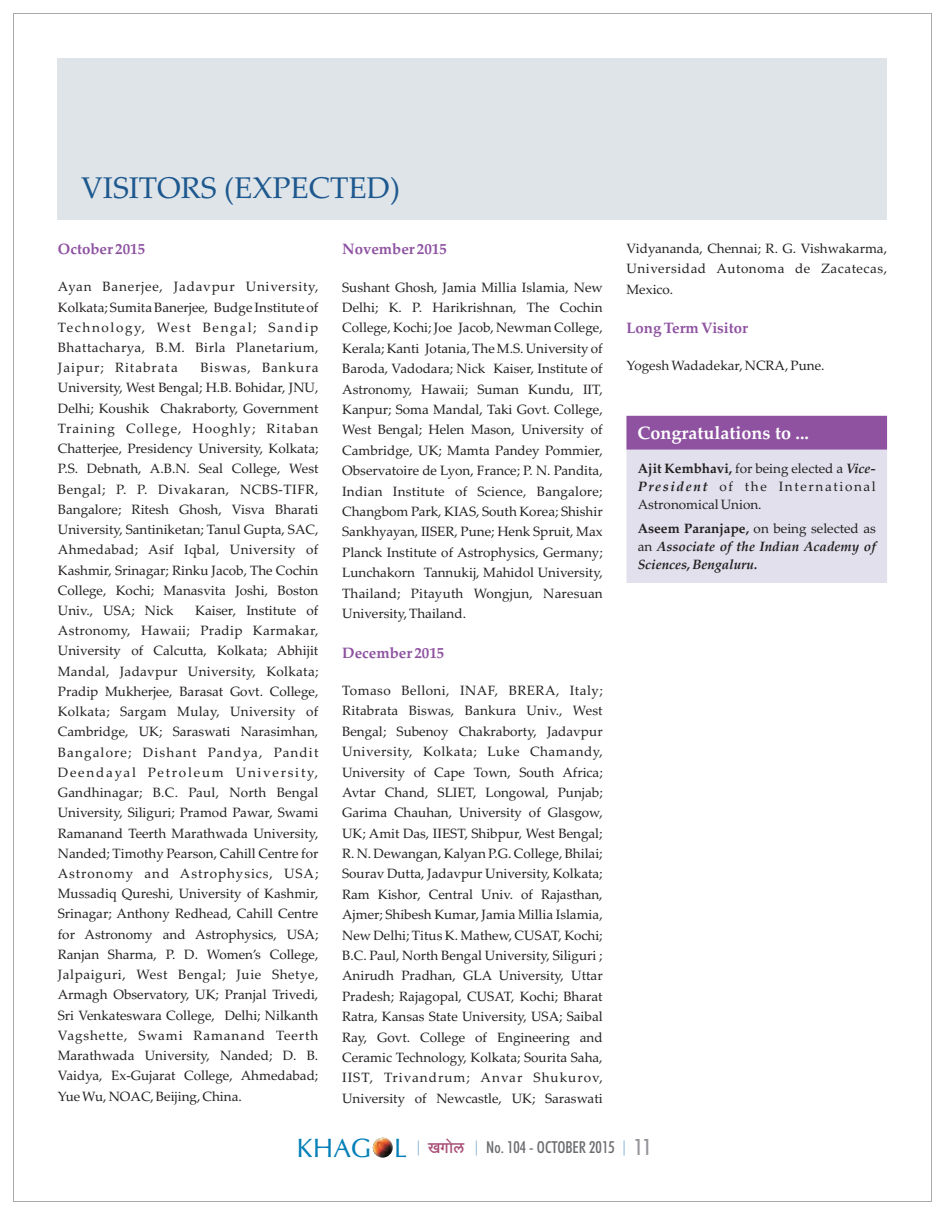
<style>
.page{position:relative;width:945px;height:1215px;background:#fff}
.page>*{position:absolute;margin:0;border:0;box-sizing:border-box;transform-origin:0 0}
.t1{font:30px "Palatino Linotype";color:#1d588e}
.t2{font:700 18px "Palatino Linotype";color:#fff}
.t3{font:500 condensed 16.5px "Futura BT";color:#6c6d70}
.t4{font:700 15px "Palatino Linotype";color:#8e52a1}
.t5{font:13.5px/20.2px "Palatino Linotype";color:#231f20;text-align:justify}
.t6{font:italic 700 13.5px/18.1px "Palatino Linotype";color:#231f20;text-align:justify}
.s1{font-weight:700}
.s2{font-weight:700;font-style:italic}
.s3{font-style:normal}
.s4{font-weight:400;font-style:normal}
.s5{font-family:"CG Omega";font-weight:400;font-stretch:normal;font-size:26.55px;color:#037fb7}
.s6{font-size:15px;color:#89b1d5}
.s7{font-family:"SHREE DEV";font-weight:400;font-stretch:normal;font-size:19.5px;color:#a64c74}
.s8{font-size:22.5px;color:#939598}
</style>
<div class="page">
<div style="left:58px;top:58px;width:829px;height:162px;background:#dfe4e9"></div>
<svg style="left:627px;top:416px;width:260px;height:167px;background:#d0c3dc"></svg>
<img style="left:373px;top:1138px;width:20px;height:20px;border-radius:50%">
<h1 class="t1" style="left:81px;top:176px;width:320px">VISITORS (EXPECTED)</h1>
<p class="t4" style="left:58px;top:243px;width:89px">October 2015</p>
<p class="t5" style="left:58px;top:278px;width:262px">Ayan Banerjee, Jadavpur University, Kolkata; Sumita Banerjee, Budge Institute of Technology, West Bengal; Sandip Bhattacharya, B.M. Birla Planetarium, Jaipur; Ritabrata</p>
<p class="t5" style="left:58px;top:359px;width:262px;text-indent:142px">Biswas, Bankura University, West Bengal; H.B. Bohidar, JNU, Delhi; Koushik Chakraborty, Government Training College, Hooghly; Ritaban Chatterjee, Presidency University, Kolkata; P.S. Debnath, A.B.N. Seal College, West Bengal; P. P. Divakaran, NCBS-TIFR, Bangalore; Ritesh Ghosh, Visva Bharati University, Santiniketan; Tanul Gupta, SAC, Ahmedabad; Asif Iqbal, University of Kashmir, Srinagar; Rinku Jacob, The Cochin College, Kochi; Manasvita Joshi, Boston Univ., USA; Nick</p>
<p class="t5" style="left:58px;top:602px;width:262px;text-indent:137px">Kaiser, Institute of Astronomy, Hawaii; Pradip Karmakar, University of Calcutta, Kolkata; Abhijit Mandal, Jadavpur University, Kolkata; Pradip Mukherjee, Barasat Govt. College, Kolkata; Sargam Mulay, University of Cambridge, UK; Saraswati Narasimhan, Bangalore; Dishant Pandya, Pandit Deendayal Petroleum University, Gandhinagar; B.C. Paul, North Bengal University, Siliguri; Pramod Pawar, Swami Ramanand Teerth Marathwada University, Nanded; Timothy Pearson, Cahill Centre for Astronomy and Astrophysics, USA; Mussadiq Qureshi, University of Kashmir, Srinagar; Anthony Redhead, Cahill Centre for Astronomy and Astrophysics, USA; Ranjan Sharma, P. D. Women’s College, Jalpaiguri, West Bengal; Juie Shetye, Armagh Observatory, UK; Pranjal Trivedi, Sri Venkateswara College, Delhi; Nilkanth Vagshette, Swami Ramanand Teerth Marathwada University, Nanded; D. B.<br>Vaidya, Ex-Gujarat College, Ahmedabad; Yue Wu, NOAC, Beijing, China.</p>
<p class="t4" style="left:342px;top:243px;width:106px">November 2015</p>
<p class="t5" style="left:342px;top:278px;width:262px">Sushant Ghosh, Jamia Millia Islamia, New Delhi; K. P. Harikrishnan, The Cochin College, Kochi; Joe Jacob, Newman College, Kerala; Kanti Jotania, The M.S. University of Baroda, Vadodara; Nick Kaiser, Institute of Astronomy, Hawaii; Suman Kundu, IIT, Kanpur; Soma Mandal, Taki Govt. College, West Bengal; Helen Mason, University of Cambridge, UK; Mamta Pandey Pommier, Observatoire de Lyon, France; P. N. Pandita, Indian Institute of Science, Bangalore; Changbom Park, KIAS, South Korea; Shishir Sankhyayan, IISER, Pune; Henk Spruit, Max Planck Institute of Astrophysics, Germany; Lunchakorn Tannukij, Mahidol University, Thailand; Pitayuth Wongjun, Naresuan University, Thailand.</p>
<p class="t4" style="left:342px;top:647px;width:104px">December 2015</p>
<p class="t5" style="left:342px;top:682px;width:262px">Tomaso Belloni, INAF, BRERA, Italy; Ritabrata Biswas, Bankura Univ., West Bengal; Subenoy Chakraborty, Jadavpur University, Kolkata; Luke Chamandy, University of Cape Town, South Africa; Avtar Chand, SLIET, Longowal, Punjab; Garima Chauhan, University of Glasgow, UK; Amit Das, IIEST, Shibpur, West Bengal; R. N. Dewangan, Kalyan P.G. College, Bhilai; Sourav Dutta, Jadavpur University, Kolkata; Ram Kishor, Central Univ. of Rajasthan, Ajmer; Shibesh Kumar, Jamia Millia Islamia, New Delhi; Titus K. Mathew, CUSAT, Kochi; B.C. Paul, North Bengal University, Siliguri ; Anirudh Pradhan, GLA University, Uttar Pradesh; Rajagopal, CUSAT, Kochi; Bharat Ratra, Kansas State University, USA; Saibal Ray, Govt. College of Engineering and Ceramic Technology, Kolkata; Sourita Saha, IIST, Trivandrum; Anvar Shukurov, University of Newcastle, UK; Saraswati</p>
<p class="t5" style="left:626px;top:240px;width:262px">Vidyananda, Chennai; R. G. Vishwakarma, Universidad Autonoma de Zacatecas, Mexico.</p>
<p class="t4" style="left:626px;top:322px;width:123px">Long Term Visitor</p>
<p class="t5" style="left:626px;top:357px;width:200px">Yogesh Wadadekar, NCRA, Pune.</p>
<h2 class="t2" style="left:638px;top:426px;width:173px">Congratulations to ...</h2>
<p class="t5" style="left:638px;top:461px;width:240px;line-height:18.1px"><span class="s1">Ajit Kembhavi,</span> for being elected a <span class="s2">Vice-President</span> of the International Astronomical Union.</p>
<p class="t6" style="left:638px;top:521px;width:240px"><span class="s3">Aseem Paranjape,</span> <span class="s4">on being selected as an</span> Associate of the Indian Academy of Sciences, Bengaluru.</p>
<p class="t3" style="left:297px;top:1141px;width:356px"><span class="s5">KHAG L</span> <span class="s6">|</span> <span class="s7">IJmoc</span> <span class="s6">|</span> No. 104 - OCTOBER 2015 <span class="s6">|</span> <span class="s8">11</span></p>
</div>
